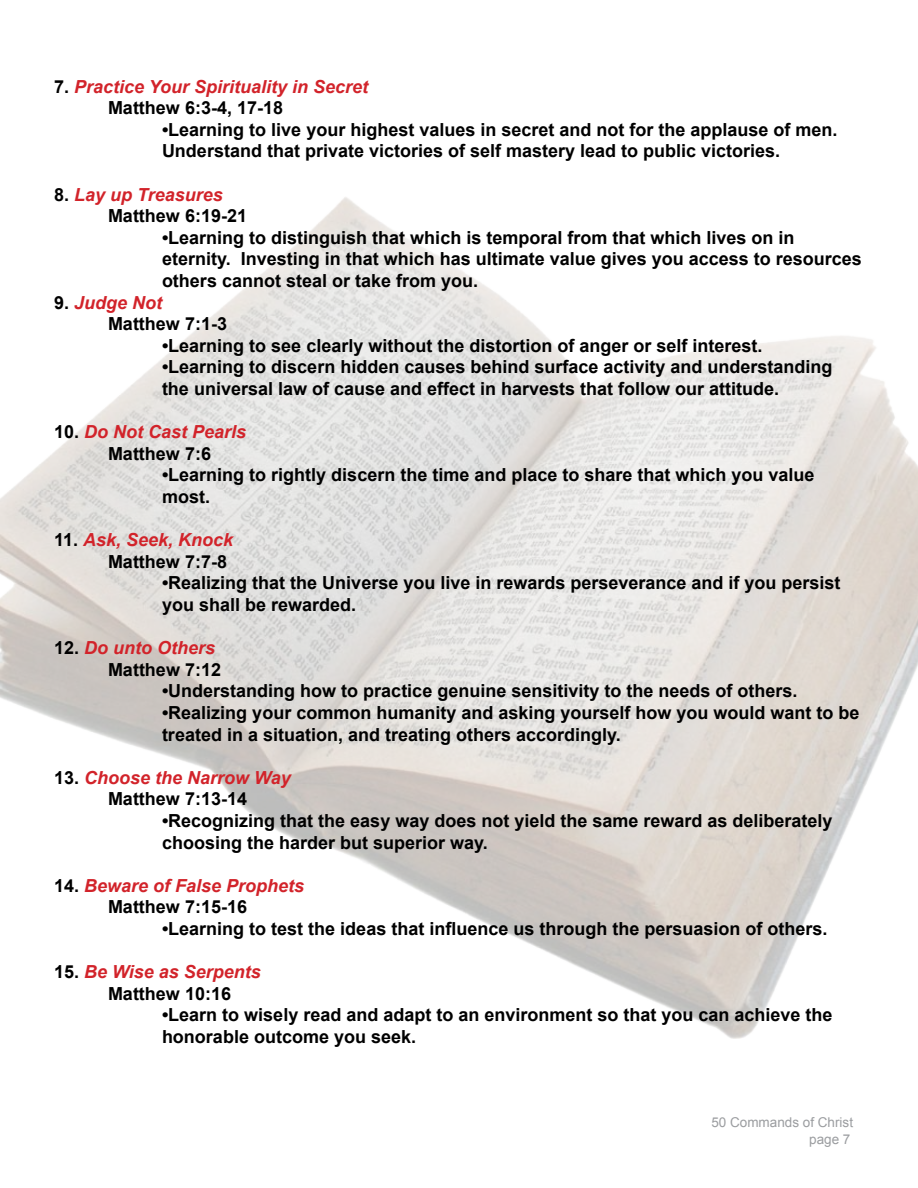
<style>
.page{position:relative;width:918px;height:1188px;background:#fff}
.page>*{position:absolute;margin:0;border:0;box-sizing:border-box;transform-origin:0 0}
.t1{font:700 18px/21.6px "Arial";color:#000}
.t2{font:italic 700 18px/21.6px "Arial";color:#d2232a}
.t3{font:13.5px/16.5px "Arial";color:#9b9da0;text-align:right}
.s1{font-style:normal;color:#000}
.s2{font-style:italic;color:#d2232a}
</style>
<div class="page">
<img style="left:0;top:197px;width:918px;height:841px">
<p class="t2" style="left:108px;top:76px;width:262px;text-indent:-54px"><span class="s1">7.</span> Practice Your Spirituality in Secret<br><span class="s1">Matthew 6:3-4, 17-18</span></p>
<p class="t1" style="left:162px;top:119px;width:677px">•Learning to live your highest values in secret and not for the applause of men.<br>Understand that private victories of self mastery lead to public victories.</p>
<p class="t1" style="left:108px;top:184px;width:141px;text-indent:-54px">8. <span class="s2">Lay up Treasures<br></span>Matthew 6:19-21</p>
<p class="t1" style="left:162px;top:227px;width:701px">•Learning to distinguish that which is temporal from that which lives on in eternity. Investing in that which has ultimate value gives you access to resources others cannot steal or take from you.</p>
<p class="t1" style="left:108px;top:292px;width:121px;text-indent:-54px">9. <span class="s2">Judge Not<br></span>Matthew 7:1-3</p>
<p class="t1" style="left:162px;top:335px;width:602px">•Learning to see clearly without the distortion of anger or self interest.</p>
<p class="t1" style="left:162px;top:357px;width:672px">•Learning to discern hidden causes behind surface activity and understanding the universal law of cause and effect in harvests that follow our attitude.</p>
<p class="t2" style="left:108px;top:422px;width:140px;text-indent:-54px"><span class="s1">10.</span> Do Not Cast Pearls<br><span class="s1">Matthew 7:6</span></p>
<p class="t1" style="left:162px;top:465px;width:654px">•Learning to rightly discern the time and place to share that which you value most.</p>
<p class="t1" style="left:108px;top:530px;width:127px;text-indent:-54px">11. <span class="s2">Ask, Seek, Knock<br></span>Matthew 7:7-8</p>
<p class="t1" style="left:162px;top:573px;width:680px">•Realizing that the Universe you live in rewards perseverance and if you persist you shall be rewarded.</p>
<p class="t1" style="left:108px;top:638px;width:115px;text-indent:-54px">12. <span class="s2">Do unto Others<br></span>Matthew 7:12</p>
<p class="t1" style="left:162px;top:681px;width:637px">•Understanding how to practice genuine sensitivity to the needs of others.</p>
<p class="t1" style="left:162px;top:703px;width:699px">•Realizing your common humanity and asking yourself how you would want to be treated in a situation, and treating others accordingly.</p>
<p class="t2" style="left:54px;top:767px;width:238px;text-align:center"><span class="s1">13.</span> Choose the Narrow Way<br><span class="s1">Matthew 7:13-14</span></p>
<p class="t1" style="left:162px;top:811px;width:672px">•Recognizing that the easy way does not yield the same reward as deliberately choosing the harder but superior way.</p>
<p class="t2" style="left:54px;top:875px;width:252px;text-align:center"><span class="s1">14.</span> Beware of False Prophets<br><span class="s1">Matthew 7:15-16</span></p>
<p class="t1" style="left:162px;top:919px;width:667px">•Learning to test the ideas that influence us through the persuasion of others.</p>
<p class="t2" style="left:108px;top:962px;width:154px;text-indent:-54px"><span class="s1">15.</span> Be Wise as Serpents<br><span class="s1">Matthew 10:16</span></p>
<p class="t1" style="left:162px;top:1005px;width:672px">•Learn to wisely read and adapt to an environment so that you can achieve the honorable outcome you seek.</p>
<p class="t3" style="left:711px;top:1114px;width:143px">50 Commands of Christ page 7</p>
</div>
